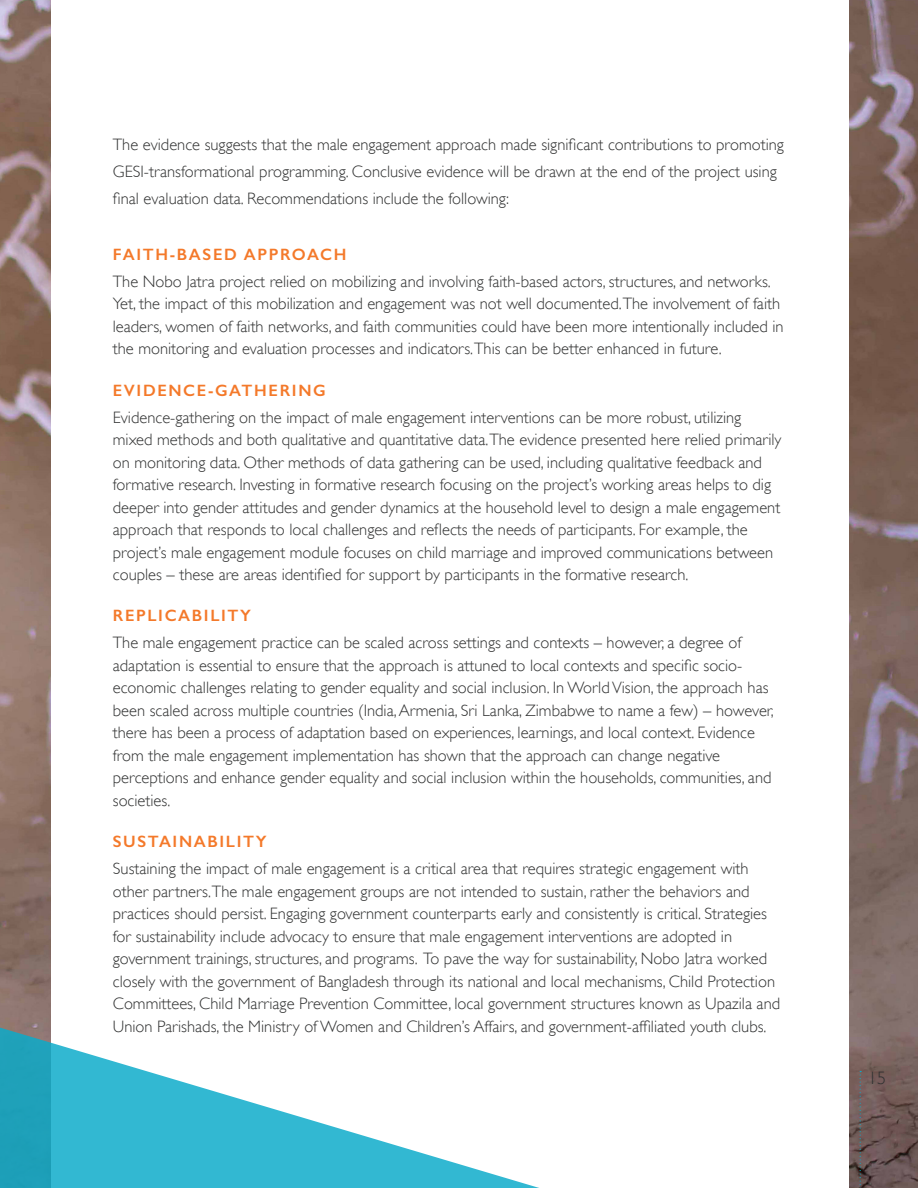
<style>
.page{position:relative;width:918px;height:1188px;background:#fff}
.page>*{position:absolute;margin:0;border:0;box-sizing:border-box;transform-origin:0 0}
.t1{font:300 18px "Gill Sans";color:#313232}
.INTRO_TEXT{font:300 16.5px/22.5px "Gill Sans";color:#313232}
.t2{font:600 16.5px "Gill Sans";letter-spacing:.1em;color:#f4792a}
</style>
<div class="page">
<img style="left:0;top:0;width:918px;height:1188px">
<div style="left:52px;top:0;width:797px;height:1188px;background:#fff"></div>
<svg style="left:0;top:751px;width:539px;height:437px"></svg>
<svg style="left:860px;top:1071px;width:1px;height:117px"></svg>
<p class="INTRO_TEXT" style="left:113px;top:131px;width:673px;line-height:27px">The evidence suggests that the male engagement approach made significant contributions to promoting<br>GESI-transformational programming. Conclusive evidence will be drawn at the end of the project using final evaluation data. Recommendations include the following:</p>
<h3 class="t2" style="left:113px;top:244px;width:235px">FAITH-BASED APPROACH</h3>
<p class="INTRO_TEXT" style="left:113px;top:270px;width:672px">The Nobo Jatra project relied on mobilizing and involving faith-based actors, structures, and networks.<br>Yet, the impact of this mobilization and engagement was not well documented.The involvement of faith leaders, women of faith networks, and faith communities could have been more intentionally included in the monitoring and evaluation processes and indicators.This can be better enhanced in future.</p>
<h3 class="t2" style="left:113px;top:380px;width:214px">EVIDENCE-GATHERING</h3>
<p class="INTRO_TEXT" style="left:113px;top:406px;width:670px">Evidence-gathering on the impact of male engagement interventions can be more robust, utilizing mixed methods and both qualitative and quantitative data.The evidence presented here relied primarily on monitoring data. Other methods of data gathering can be used, including qualitative feedback and formative research. Investing in formative research focusing on the project’s working areas helps to dig deeper into gender attitudes and gender dynamics at the household level to design a male engagement approach that responds to local challenges and reflects the needs of participants. For example, the project’s male engagement module focuses on child marriage and improved communications between couples – these are areas identified for support by participants in the formative research.</p>
<h3 class="t2" style="left:113px;top:606px;width:140px">REPLICABILITY</h3>
<p class="INTRO_TEXT" style="left:113px;top:632px;width:663px">The male engagement practice can be scaled across settings and contexts – however, a degree of adaptation is essential to ensure that the approach is attuned to local contexts and specific socio&shy;economic challenges relating to gender equality and social inclusion. In World Vision, the approach has been scaled across multiple countries (India, Armenia, Sri Lanka, Zimbabwe to name a few) – however, there has been a process of adaptation based on experiences, learnings, and local context. Evidence from the male engagement implementation has shown that the approach can change negative perceptions and enhance gender equality and social inclusion within the households, communities, and societies.</p>
<h3 class="t2" style="left:113px;top:832px;width:155px">SUSTAINABILITY</h3>
<p class="INTRO_TEXT" style="left:113px;top:857px;width:669px">Sustaining the impact of male engagement is a critical area that requires strategic engagement with other partners.The male engagement groups are not intended to sustain, rather the behaviors and practices should persist. Engaging government counterparts early and consistently is critical. Strategies for sustainability include advocacy to ensure that male engagement interventions are adopted in government trainings, structures, and programs. To pave the way for sustainability, Nobo Jatra worked closely with the government of Bangladesh through its national and local mechanisms, Child Protection Committees, Child Marriage Prevention Committee, local government structures known as Upazila and Union Parishads, the Ministry of Women and Children’s Affairs, and government-affiliated youth clubs.</p>
<p class="t1" style="left:868px;top:1067px;width:19px">15</p>
</div>
